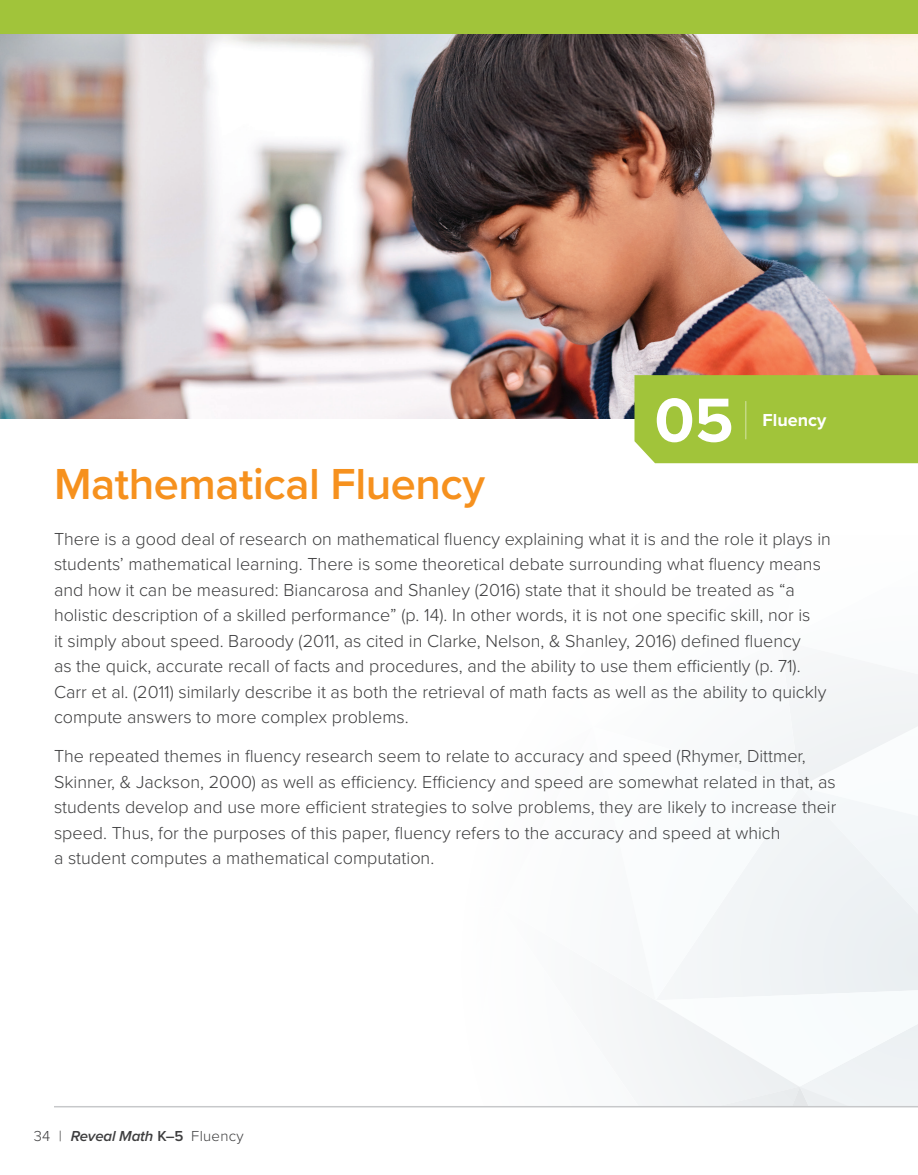
<style>
.page{position:relative;width:918px;height:1175px;background:#fff}
.page>*{position:absolute;margin:0;border:0;box-sizing:border-box;transform-origin:0 0}
.BR-Body_Copy__P{font:700 64.35px "Proxima Nova";color:#fff}
.BR-Header_H1{font:600 45px "Proxima Nova";letter-spacing:-.01em;color:#f6911e}
.BR-Body_Copy__P-2{font:300 18px/25.5px "Proxima Nova";color:#3e3e3f}
.BR-Body_Copy__P-3{font:700 18px "Proxima Nova";color:#fff}
.t1{font:300 15px "Proxima Nova";letter-spacing:.02em;color:#3e3e3f}
.s1{font-weight:600;font-style:italic}
.s2{font-weight:600}
</style>
<div class="page">
<hr style="left:54px;top:1106px;width:864px;height:1px;background:#c7c8ca">
<div style="left:616px;top:665px;width:302px;height:441px;background:#f5f7f9"></div>
<div style="left:0;top:0;width:918px;height:34px;background:#a1c43a"></div>
<img style="left:0;top:34px;width:918px;height:385px">
<div style="left:634px;top:375px;width:284px;height:88px;background:#a1c43a"></div>
<hr style="left:745px;top:401px;width:1px;height:38px;background:#fff">
<p class="BR-Body_Copy__P" style="left:655px;top:372px;width:80px">05</p>
<p class="BR-Body_Copy__P-3" style="left:763px;top:407px;width:65px">Fluency</p>
<p class="BR-Header_H1" style="left:54px;top:450px;width:433px">Mathematical Fluency</p>
<p class="BR-Body_Copy__P-2" style="left:54px;top:525px;width:778px">There is a good deal of research on mathematical fluency explaining what it is and the role it plays in students’ mathematical learning. There is some theoretical debate surrounding what fluency means and how it can be measured: Biancarosa and Shanley (2016) state that it should be treated as “a holistic description of a skilled performance” (p. 14). In other words, it is not one specific skill, nor is<br>it simply about speed. Baroody (2011, as cited in Clarke, Nelson, &amp; Shanley, 2016) defined fluency<br>as the quick, accurate recall of facts and procedures, and the ability to use them efficiently (p. 71).<br>Carr et al. (2011) similarly describe it as both the retrieval of math facts as well as the ability to quickly compute answers to more complex problems.</p>
<p class="BR-Body_Copy__P-2" style="left:54px;top:742px;width:784px">The repeated themes in fluency research seem to relate to accuracy and speed (Rhymer, Dittmer, Skinner, &amp; Jackson, 2000) as well as efficiency. Efficiency and speed are somewhat related in that, as students develop and use more efficient strategies to solve problems, they are likely to increase their speed. Thus, for the purposes of this paper, fluency refers to the accuracy and speed at which<br>a student computes a mathematical computation.</p>
<p class="t1" style="left:34px;top:1125px;width:212px">34 | <span class="s1">Reveal Math</span> <span class="s2">K–5</span> Fluency</p>
</div>
